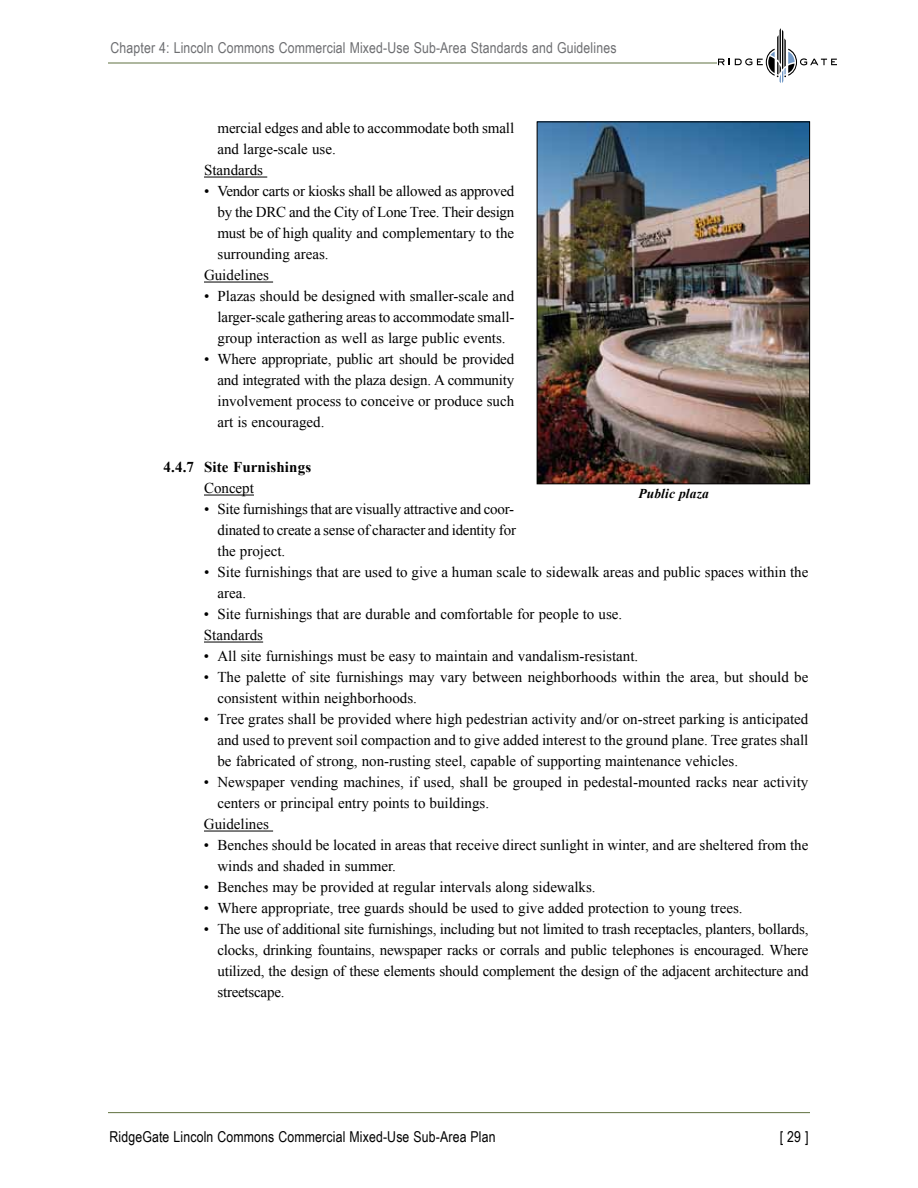
<style>
.page{position:relative;width:918px;height:1188px;background:#fff}
.page>*{position:absolute;margin:0;border:0;box-sizing:border-box;transform-origin:0 0}
.t1{font:15px/21px "Times New Roman";color:#000}
.t2{font:15px "Times New Roman";letter-spacing:-.02em;color:#000}
.t3{font:15px "Arial Narrow";letter-spacing:.01em;color:#6d6e71}
.t4{font:15px "Arial Narrow";letter-spacing:.01em;color:#000}
.t5{font:700 15px "Times New Roman";letter-spacing:.01em;color:#000}
.t6{font:italic 700 13.5px "Times New Roman";letter-spacing:.01em;color:#000}
</style>
<div class="page">
<hr style="left:108px;top:63px;width:729px;height:1px;background:#5f7140">
<hr style="left:108px;top:1112px;width:702px;height:1px;background:#5f7140">
<svg style="left:718px;top:28px;width:119px;height:55px"></svg>
<hr style="left:204px;top:177px;width:63px;height:1px;background:#000">
<hr style="left:204px;top:282px;width:69px;height:1px;background:#000">
<hr style="left:204px;top:495px;width:50px;height:1px;background:#000">
<hr style="left:204px;top:642px;width:59px;height:1px;background:#000">
<hr style="left:204px;top:831px;width:69px;height:1px;background:#000">
<img style="left:539px;top:124px;width:269px;height:358px">
<div style="left:537px;top:122px;width:273px;height:362px;border:1px solid #000"></div>
<p class="t3" style="left:111px;top:37px;width:507px">Chapter 4: Lincoln Commons Commercial Mixed-Use Sub-Area Standards and Guidelines</p>
<p class="t1" style="left:218px;top:118px;width:298px">mercial edges and able to accommodate both small</p>
<p class="t1" style="left:218px;top:139px;width:120px">and large-scale use.</p>
<p class="t1" style="left:204px;top:160px;width:61px">Standards</p>
<p class="t2" style="left:204px;top:181px;width:312px">• Vendor carts or kiosks shall be allowed as approved</p>
<p class="t2" style="left:218px;top:202px;width:298px">by the DRC and the City of Lone Tree. Their design</p>
<p class="t1" style="left:218px;top:223px;width:298px">must be of high quality and complementary to the</p>
<p class="t1" style="left:218px;top:244px;width:113px">surrounding areas.</p>
<p class="t1" style="left:204px;top:265px;width:66px">Guidelines</p>
<p class="t1" style="left:218px;top:286px;width:298px;text-align:justify;text-indent:-14px">• Plazas should be designed with smaller-scale and larger-scale gathering areas to accommodate small&shy;group interaction as well as large public events.</p>
<p class="t1" style="left:218px;top:349px;width:298px;text-align:justify;text-indent:-14px">• Where appropriate, public art should be provided and integrated with the plaza design. A community involvement process to conceive or produce such art is encouraged.</p>
<p class="t5" style="left:164px;top:457px;width:149px">4.4.7 Site Furnishings</p>
<p class="t1" style="left:204px;top:478px;width:51px">Concept</p>
<p class="t1" style="left:218px;top:499px;width:300px;text-indent:-14px">• Site furnishings that are visually attractive and coor&shy;dinated to create a sense of character and identity for the project.</p>
<p class="t1" style="left:217px;top:562px;width:593px;text-indent:-13px">• Site furnishings that are used to give a human scale to sidewalk areas and public spaces within the area.</p>
<p class="t1" style="left:204px;top:604px;width:420px">• Site furnishings that are durable and comfortable for people to use.<br>Standards</p>
<p class="t1" style="left:204px;top:646px;width:436px">• All site furnishings must be easy to maintain and vandalism-resistant.</p>
<p class="t1" style="left:217px;top:667px;width:593px;text-indent:-13px">• The palette of site furnishings may vary between neighborhoods within the area, but should be consistent within neighborhoods.</p>
<p class="t1" style="left:217px;top:709px;width:593px;text-align:justify;text-indent:-13px">• Tree grates shall be provided where high pedestrian activity and/or on-street parking is anticipated and used to prevent soil compaction and to give added interest to the ground plane. Tree grates shall be fabricated of strong, non-rusting steel, capable of supporting maintenance vehicles.</p>
<p class="t1" style="left:204px;top:772px;width:606px">• Newspaper vending machines, if used, shall be grouped in pedestal-mounted racks near activity</p>
<p class="t1" style="left:217px;top:793px;width:273px">centers or principal entry points to buildings.</p>
<p class="t1" style="left:204px;top:814px;width:66px">Guidelines</p>
<p class="t1" style="left:217px;top:835px;width:592px;text-indent:-13px">• Benches should be located in areas that receive direct sunlight in winter, and are sheltered from the winds and shaded in summer.</p>
<p class="t1" style="left:204px;top:877px;width:393px">• Benches may be provided at regular intervals along sidewalks.</p>
<p class="t1" style="left:204px;top:898px;width:540px">• Where appropriate, tree guards should be used to give added protection to young trees.</p>
<p class="t1" style="left:217px;top:919px;width:593px;text-align:justify;text-indent:-14px">• The use of additional site furnishings, including but not limited to trash receptacles, planters, bollards, clocks, drinking fountains, newspaper racks or corrals and public telephones is encouraged. Where utilized, the design of these elements should complement the design of the adjacent architecture and streetscape.</p>
<p class="t6" style="left:638px;top:484px;width:72px">Public plaza</p>
<p class="t4" style="left:110px;top:1126px;width:388px">RidgeGate Lincoln Commons Commercial Mixed-Use Sub-Area Plan</p>
<p class="t4" style="left:780px;top:1126px;width:30px">[ 29 ]</p>
</div>
